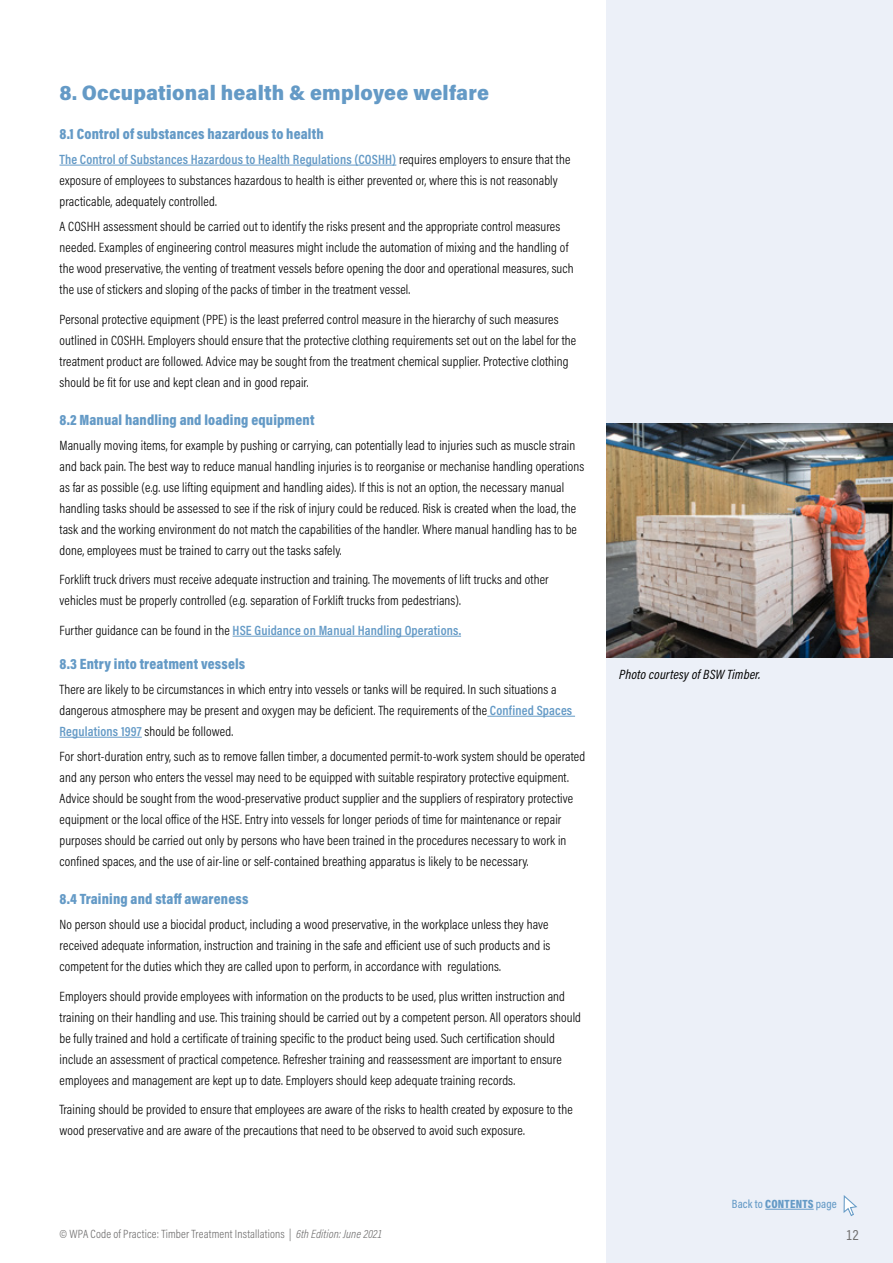
<style>
.page{position:relative;width:893px;height:1263px;background:#fff}
.page>*{position:absolute;margin:0;border:0;box-sizing:border-box;transform-origin:0 0}
.t1{font:900 21px "Acumin Pro Semi Cond";letter-spacing:.01em;color:#649ac6}
.t2{font:900 15px "Acumin Pro Cond";letter-spacing:.01em;color:#649ac6}
.t3{font:15px "Acumin Pro Cond";color:#706f6f}
.t4{font:300 13.5px/21px "Acumin Pro Cond";letter-spacing:.01em;color:#000}
.t5{font:600 13.5px "Acumin Pro Cond";letter-spacing:.01em;color:#649ac6}
.t6{font:italic 13.5px "Acumin Pro Cond";letter-spacing:.01em;color:#000}
.t7{font:300 12px "Acumin Pro Cond";letter-spacing:.015em;color:#706f6f}
.t8{font:500 12px "Acumin Pro Cond";letter-spacing:.01em;color:#649ac6}
.s1{font-weight:600;color:#649ac6}
.s2{font-weight:300;color:#000}
.s3{font-weight:900}
.s4{font-style:italic}
</style>
<div class="page">
<div style="left:607px;top:0;width:286px;height:1262px;background:#ecf0f8"></div>
<hr style="left:60px;top:165px;width:336px;height:1px;background:#649ac6">
<hr style="left:233px;top:636px;width:228px;height:1px;background:#649ac6">
<hr style="left:487px;top:716px;width:88px;height:1px;background:#649ac6">
<hr style="left:60px;top:737px;width:82px;height:1px;background:#649ac6">
<img style="left:607px;top:423px;width:286px;height:234px">
<svg style="left:843px;top:1195px;width:14px;height:21px"></svg>
<hr style="left:765px;top:1209px;width:49px;height:1px;background:#649ac6">
<h1 class="t1" style="left:60px;top:78px;width:431px">8. Occupational health &amp; employee welfare</h1>
<p class="t2" style="left:60px;top:124px;width:266px">8.1 Control of substances hazardous to health</p>
<p class="t4" style="left:60px;top:148px;width:512px"><span class="s1">The Control of Substances Hazardous to Health Regulations (COSHH)</span> requires employers to ensure that the exposure of employees to substances hazardous to health is either prevented or, where this is not reasonably practicable, adequately controlled.</p>
<p class="t4" style="left:60px;top:216px;width:516px">A COSHH assessment should be carried out to identify the risks present and the appropriate control measures needed. Examples of engineering control measures might include the automation of mixing and the handling of the wood preservative, the venting of treatment vessels before opening the door and operational measures, such the use of stickers and sloping of the packs of timber in the treatment vessel.</p>
<p class="t4" style="left:60px;top:308px;width:518px">Personal protective equipment (PPE) is the least preferred control measure in the hierarchy of such measures outlined in COSHH. Employers should ensure that the protective clothing requirements set out on the label for the treatment product are followed. Advice may be sought from the treatment chemical supplier. Protective clothing should be fit for use and kept clean and in good repair.</p>
<p class="t2" style="left:60px;top:410px;width:256px">8.2 Manual handling and loading equipment</p>
<p class="t4" style="left:60px;top:434px;width:526px">Manually moving items, for example by pushing or carrying, can potentially lead to injuries such as muscle strain and back pain. The best way to reduce manual handling injuries is to reorganise or mechanise handling operations as far as possible (e.g. use lifting equipment and handling aides). If this is not an option, the necessary manual handling tasks should be assessed to see if the risk of injury could be reduced. Risk is created when the load, the task and the working environment do not match the capabilities of the handler. Where manual handling has to be done, employees must be trained to carry out the tasks safely.</p>
<p class="t4" style="left:60px;top:569px;width:491px">Forklift truck drivers must receive adequate instruction and training. The movements of lift trucks and other vehicles must be properly controlled (e.g. separation of Forklift trucks from pedestrians).</p>
<p class="t5" style="left:60px;top:621px;width:403px"><span class="s2">Further guidance can be found in the</span> HSE Guidance on Manual Handling Operations.</p>
<p class="t2" style="left:60px;top:654px;width:187px">8.3 Entry into treatment vessels</p>
<p class="t4" style="left:60px;top:678px;width:514px">There are likely to be circumstances in which entry into vessels or tanks will be required. In such situations a dangerous atmosphere may be present and oxygen may be deficient. The requirements of the <span class="s1">Confined Spaces<br>Regulations 1997</span> should be followed.</p>
<p class="t4" style="left:60px;top:746px;width:527px">For short-duration entry, such as to remove fallen timber, a documented permit-to-work system should be operated and any person who enters the vessel may need to be equipped with suitable respiratory protective equipment.<br>Advice should be sought from the wood-preservative product supplier and the suppliers of respiratory protective equipment or the local office of the HSE. Entry into vessels for longer periods of time for maintenance or repair purposes should be carried out only by persons who have been trained in the procedures necessary to work in confined spaces, and the use of air-line or self-contained breathing apparatus is likely to be necessary.</p>
<p class="t2" style="left:60px;top:889px;width:190px">8.4 Training and staff awareness</p>
<p class="t4" style="left:60px;top:914px;width:492px">No person should use a biocidal product, including a wood preservative, in the workplace unless they have received adequate information, instruction and training in the safe and efficient use of such products and is competent for the duties which they are called upon to perform, in accordance with regulations.</p>
<p class="t4" style="left:60px;top:985px;width:523px">Employers should provide employees with information on the products to be used, plus written instruction and training on their handling and use. This training should be carried out by a competent person. All operators should be fully trained and hold a certificate of training specific to the product being used. Such certification should include an assessment of practical competence. Refresher training and reassessment are important to ensure employees and management are kept up to date. Employers should keep adequate training records.</p>
<p class="t4" style="left:60px;top:1099px;width:515px">Training should be provided to ensure that employees are aware of the risks to health created by exposure to the wood preservative and are aware of the precautions that need to be observed to avoid such exposure.</p>
<p class="t6" style="left:619px;top:665px;width:143px">Photo courtesy of BSW Timber.</p>
<p class="t8" style="left:732px;top:1196px;width:106px">Back to <span class="s3">CONTENTS</span> page</p>
<p class="t7" style="left:60px;top:1226px;width:324px">© WPA Code of Practice: Timber Treatment Installations | <span class="s4">6th Edition: June 2021</span></p>
<p class="t3" style="left:846px;top:1225px;width:14px">12</p>
</div>
